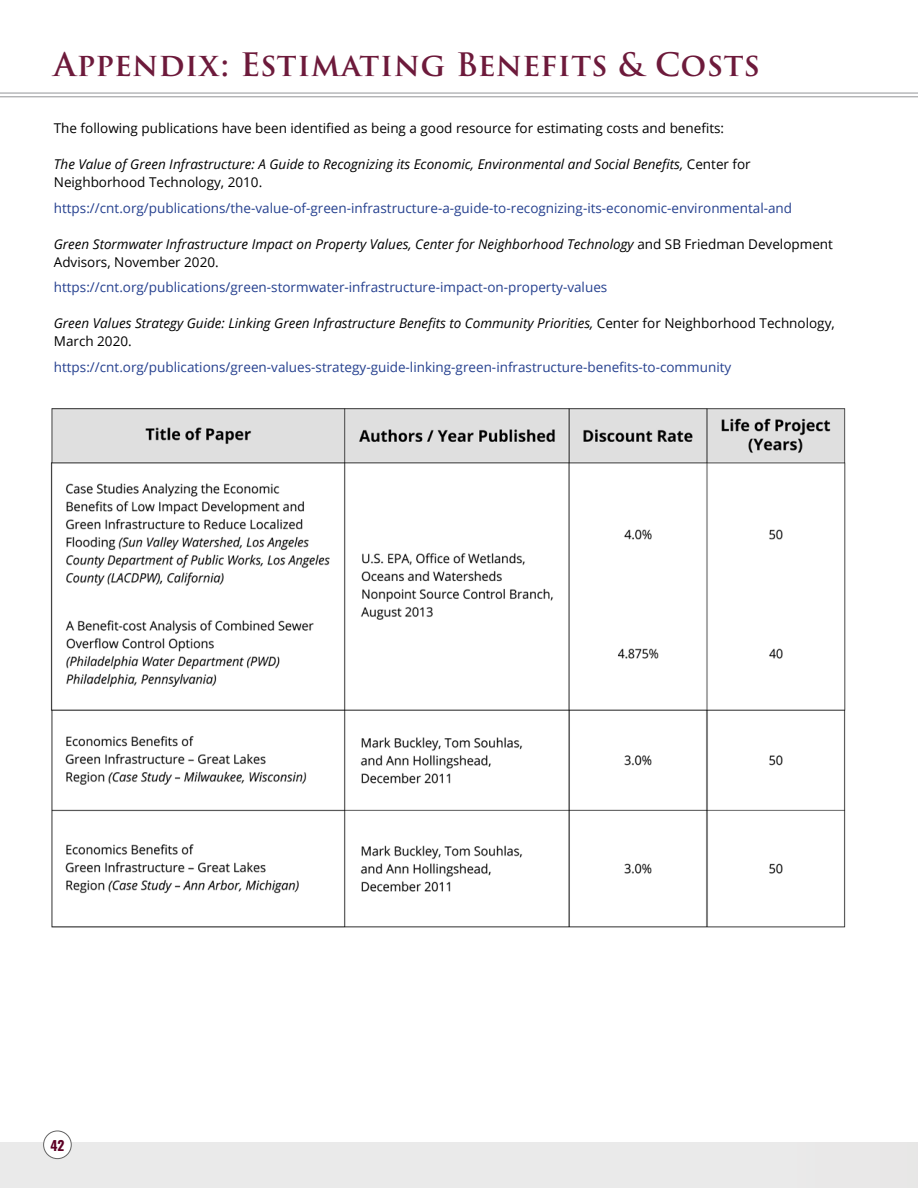
<style>
.page{position:relative;width:918px;height:1188px;background:#fff}
.page>*{position:absolute;margin:0;border:0;box-sizing:border-box;transform-origin:0 0}
.t1{font:600 31.5px "Trajan Pro 3";letter-spacing:.015em;color:#6d1a3b}
.t2{font:italic 13.5px/18px "Open Sans";color:#000}
.t3{font:13.5px "Open Sans";color:#25408f}
.t4{font:13.5px "Open Sans";color:#000}
.t5{font:700 13.5px "Oswald";color:#5d0025}
.s1{font-style:normal}
</style>
<div class="page">
<div style="left:0;top:1142px;width:918px;height:46px;background:#eaeaea"></div>
<div style="left:44px;top:1131px;width:27px;height:28px;background:#fff;border-radius:50%"></div>
<div style="left:43px;top:1131px;width:29px;height:28px;border:1px solid #636363;border-radius:50%"></div>
<hr style="left:0;top:93px;width:918px;height:1px;background:#939598">
<hr style="left:0;top:96px;width:918px;height:1px;background:#939598">
<img style="left:50px;top:408px;width:796px;height:520px">
<h1 class="t1" style="left:54px;top:42px;width:707px">Appendix: Estimating Benefits &amp; Costs</h1>
<p class="t4" style="left:54px;top:119px;width:672px">The following publications have been identified as being a good resource for estimating costs and benefits:</p>
<p class="t2" style="left:54px;top:155px;width:699px">The Value of Green Infrastructure: A Guide to Recognizing its Economic, Environmental and Social Benefits, <span class="s1">Center for<br>Neighborhood Technology, 2010.</span></p>
<p class="t3" style="left:54px;top:199px;width:740px">https://cnt.org/publications/the-value-of-green-infrastructure-a-guide-to-recognizing-its-economic-environmental-and</p>
<p class="t2" style="left:54px;top:235px;width:781px">Green Stormwater Infrastructure Impact on Property Values, Center for Neighborhood Technology <span class="s1">and SB Friedman Development<br>Advisors, November 2020.</span></p>
<p class="t3" style="left:54px;top:278px;width:555px">https://cnt.org/publications/green-stormwater-infrastructure-impact-on-property-values</p>
<p class="t2" style="left:54px;top:314px;width:783px">Green Values Strategy Guide: Linking Green Infrastructure Benefits to Community Priorities, <span class="s1">Center for Neighborhood Technology,<br>March 2020.</span></p>
<p class="t3" style="left:54px;top:358px;width:679px">https://cnt.org/publications/green-values-strategy-guide-linking-green-infrastructure-benefits-to-community</p>
<p class="t5" style="left:50px;top:1138px;width:16px">42</p>
</div>
